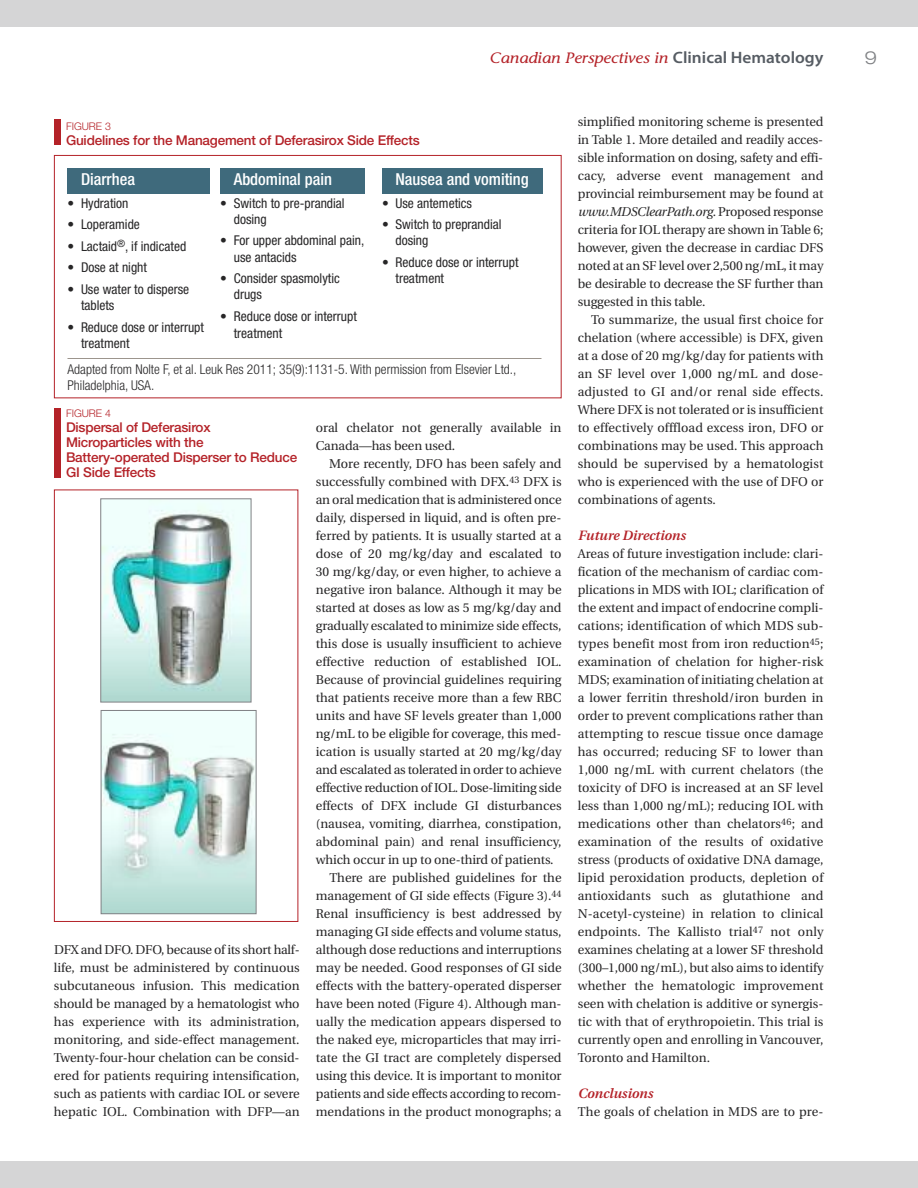
<style>
.page{position:relative;width:918px;height:1188px;background:#fff}
.page>*{position:absolute;margin:0;border:0;box-sizing:border-box;transform-origin:0 0}
.t1{font:300 expanded 18px "Helvetica Neue";color:#7f8184;scale:1.05 1}
.t2{font:500 condensed 16.5px "Helvetica Neue";color:#fff}
.t3{font:italic 15px "Stone Informal";color:#b42228;scale:1.1 1}
.t4{font:condensed 13.5px/16.2px "Helvetica Neue";color:#272627}
.t5{font:500 13.5px/15px "Helvetica Neue";letter-spacing:-.015em;color:#b42228}
.t6{font:300 condensed 13.5px/16.5px "Helvetica Neue";color:#272627}
.t7{font:italic 600 13.5px "Utopia";color:#b42228}
.t8{font:12.75px/18px "Utopia";color:#272627;text-align:justify}
.t9{font:12.75px "Utopia";letter-spacing:-.02em;color:#272627}
.t10{font:300 10.5px "Helvetica Neue";color:#b42228}
.s1{font-family:"Myriad Pro";font-weight:600;font-style:normal;font-size:16.5px;color:#565c63}
.s2{font-style:italic}
</style>
<div class="page">
<div style="left:0;top:0;width:918px;height:27px;background:#d5d5d6"></div>
<div style="left:0;top:1161px;width:918px;height:27px;background:#d5d5d6"></div>
<div style="left:54px;top:155px;width:508px;height:243px;border:1px solid #b42228"></div>
<div style="left:54px;top:490px;width:244px;height:432px;border:1px solid #b42228"></div>
<img style="left:102px;top:500px;width:147px;height:200px">
<div style="left:100px;top:498px;width:151px;height:204px;border:1px solid #7f8184"></div>
<img style="left:103px;top:712px;width:151px;height:200px">
<div style="left:101px;top:710px;width:155px;height:204px;border:1px solid #7f8184"></div>
<div style="left:68px;top:168px;width:142px;height:26px;background:#3f6a7c"></div>
<div style="left:220px;top:168px;width:144px;height:26px;background:#3f6a7c"></div>
<div style="left:382px;top:168px;width:160px;height:26px;background:#3f6a7c"></div>
<div style="left:54px;top:120px;width:6px;height:25px;background:#b42228"></div>
<div style="left:54px;top:408px;width:6px;height:70px;background:#b42228"></div>
<hr style="left:68px;top:358px;width:474px;height:1px;background:#9c958d">
<p class="t3" style="left:490px;top:52px;width:305px">Canadian Perspectives in <span class="s1">Clinical Hematology</span></p>
<h1 class="t1" style="left:864px;top:51px;width:14px">9</h1>
<p class="t10" style="left:66px;top:117px;width:46px">FIGURE 3</p>
<p class="t5" style="left:66px;top:132px;width:355px">Guidelines for the Management of Deferasirox Side Effects</p>
<p class="t2" style="left:81px;top:173px;width:56px">Diarrhea</p>
<p class="t4" style="left:68px;top:196px;width:63px">• Hydration</p>
<p class="t4" style="left:68px;top:218px;width:74px">• Loperamide</p>
<p class="t4" style="left:68px;top:239px;width:120px">• Lactaid<sup>®</sup>, if indicated</p>
<p class="t4" style="left:68px;top:261px;width:81px">• Dose at night</p>
<p class="t4" style="left:81px;top:282px;width:110px;text-indent:-14px">• Use water to disperse tablets</p>
<p class="t4" style="left:81px;top:320px;width:125px;text-indent:-14px">• Reduce dose or interrupt treatment</p>
<p class="t2" style="left:234px;top:173px;width:100px">Abdominal pain</p>
<p class="t4" style="left:234px;top:196px;width:112px;text-indent:-14px">• Switch to pre-prandial dosing</p>
<p class="t4" style="left:234px;top:234px;width:132px;text-indent:-13px">• For upper abdominal pain, use antacids</p>
<p class="t4" style="left:234px;top:272px;width:108px;text-indent:-14px">• Consider spasmolytic drugs</p>
<p class="t4" style="left:234px;top:309px;width:125px;line-height:17.2px;text-indent:-14px">• Reduce dose or interrupt treatment</p>
<p class="t2" style="left:396px;top:173px;width:135px">Nausea and vomiting</p>
<p class="t4" style="left:382px;top:196px;width:92px">• Use antemetics</p>
<p class="t4" style="left:396px;top:218px;width:108px;text-indent:-14px">• Switch to preprandial dosing</p>
<p class="t4" style="left:396px;top:255px;width:125px;text-indent:-14px">• Reduce dose or interrupt treatment</p>
<p class="t6" style="left:67px;top:362px;width:450px">Adapted from Nolte F, et al. Leuk Res 2011; 35(9):1131-5. With permission from Elsevier Ltd.,<br>Philadelphia, USA.</p>
<p class="t10" style="left:66px;top:404px;width:46px">FIGURE 4</p>
<p class="t5" style="left:66px;top:419px;width:233px">Dispersal of Deferasirox<br>Microparticles with the<br>Battery-operated Disperser to Reduce<br>GI Side Effects</p>
<p class="t8" style="left:54px;top:942px;width:247px">DFX and DFO. DFO, because of its short half&shy;life, must be administered by continuous subcutaneous infusion. This medication should be managed by a hematologist who has experience with its administration, monitoring, and side-effect management.<br>Twenty-four-hour chelation can be consid&shy;ered for patients requiring intensification, such as patients with cardiac IOL or severe hepatic IOL. Combination with DFP—an</p>
<p class="t8" style="left:316px;top:420px;width:247px">oral chelator not generally available in<br>Canada—has been used.</p>
<p class="t8" style="left:329px;top:456px;width:234px">More recently, DFO has been safely and</p>
<p class="t8" style="left:316px;top:474px;width:247px">successfully combined with DFX.<sup>43</sup> DFX is</p>
<p class="t9" style="left:316px;top:495px;width:247px">an oral medication that is administered once</p>
<p class="t8" style="left:316px;top:510px;width:247px">daily, dispersed in liquid, and is often pre-</p>
<p class="t8" style="left:316px;top:528px;width:247px">ferred by patients. It is usually started at a</p>
<p class="t8" style="left:316px;top:546px;width:247px">dose of 20 mg/kg/day and escalated to</p>
<p class="t8" style="left:316px;top:564px;width:247px">30 mg/kg/day, or even higher, to achieve a</p>
<p class="t8" style="left:316px;top:582px;width:247px">negative iron balance. Although it may be</p>
<p class="t8" style="left:316px;top:600px;width:247px">started at doses as low as 5 mg/kg/day and</p>
<p class="t8" style="left:316px;top:618px;width:247px">gradually escalated to minimize side effects,</p>
<p class="t8" style="left:316px;top:636px;width:247px">this dose is usually insufficient to achieve</p>
<p class="t8" style="left:316px;top:654px;width:247px">effective reduction of established IOL.</p>
<p class="t8" style="left:316px;top:672px;width:247px">Because of provincial guidelines requiring</p>
<p class="t8" style="left:316px;top:690px;width:247px">that patients receive more than a few RBC</p>
<p class="t8" style="left:316px;top:708px;width:247px">units and have SF levels greater than 1,000</p>
<p class="t8" style="left:316px;top:726px;width:247px">ng/mL to be eligible for coverage, this med-</p>
<p class="t8" style="left:316px;top:744px;width:247px">ication is usually started at 20 mg/kg/day</p>
<p class="t9" style="left:316px;top:765px;width:247px">and escalated as tolerated in order to achieve</p>
<p class="t9" style="left:316px;top:783px;width:247px">effective reduction of IOL. Dose-limiting side</p>
<p class="t8" style="left:316px;top:798px;width:247px">effects of DFX include GI disturbances</p>
<p class="t8" style="left:316px;top:816px;width:247px">(nausea, vomiting, diarrhea, constipation,</p>
<p class="t8" style="left:316px;top:834px;width:247px">abdominal pain) and renal insufficiency,</p>
<p class="t8" style="left:316px;top:852px;width:239px">which occur in up to one-third of patients.</p>
<p class="t8" style="left:329px;top:870px;width:234px">There are published guidelines for the</p>
<p class="t8" style="left:316px;top:888px;width:247px">management of GI side effects (Figure 3).<sup>44</sup></p>
<p class="t8" style="left:316px;top:906px;width:247px">Renal insufficiency is best addressed by</p>
<p class="t8" style="left:316px;top:924px;width:247px">managing GI side effects and volume status,</p>
<p class="t8" style="left:316px;top:942px;width:247px">although dose reductions and interruptions</p>
<p class="t8" style="left:316px;top:960px;width:247px">may be needed. Good responses of GI side</p>
<p class="t8" style="left:316px;top:978px;width:247px">effects with the battery-operated disperser</p>
<p class="t8" style="left:316px;top:996px;width:247px">have been noted (Figure 4). Although man-</p>
<p class="t8" style="left:316px;top:1014px;width:247px">ually the medication appears dispersed to</p>
<p class="t8" style="left:316px;top:1032px;width:247px">the naked eye, microparticles that may irri-</p>
<p class="t8" style="left:316px;top:1050px;width:247px">tate the GI tract are completely dispersed</p>
<p class="t8" style="left:316px;top:1068px;width:247px">using this device. It is important to monitor</p>
<p class="t9" style="left:316px;top:1089px;width:247px">patients and side effects according to recom-</p>
<p class="t8" style="left:316px;top:1104px;width:247px">mendations in the product monographs; a</p>
<p class="t8" style="left:578px;top:114px;width:247px">simplified monitoring scheme is presented in Table 1. More detailed and readily acces&shy;sible information on dosing, safety and effi&shy;cacy, adverse event management and provincial reimbursement may be found at <span class="s2">www.MDSClearPath.org</span>. Proposed response criteria for IOL therapy are shown inTable 6; however, given the decrease in cardiac DFS noted at an SF level over 2,500 ng/mL, it may be desirable to decrease the SF further than suggested in this table.</p>
<p class="t8" style="left:578px;top:312px;width:247px;text-indent:13px">To summarize, the usual first choice for chelation (where accessible) is DFX, given at a dose of 20 mg/kg/day for patients with an SF level over 1,000 ng/mL and dose&shy;adjusted to GI and/or renal side effects.<br>Where DFX is not tolerated or is insufficient to effectively offfload excess iron, DFO or combinations may be used. This approach should be supervised by a hematologist who is experienced with the use of DFO or combinations of agents.</p>
<p class="t7" style="left:578px;top:530px;width:109px">Future Directions</p>
<p class="t8" style="left:578px;top:546px;width:247px">Areas of future investigation include: clari&shy;fication of the mechanism of cardiac com&shy;plications in MDS with IOL; clarification of the extent and impact of endocrine compli&shy;cations; identification of which MDS sub&shy;types benefit most from iron reduction<sup>45</sup>; examination of chelation for higher-risk MDS; examination of initiating chelation at a lower ferritin threshold/iron burden in order to prevent complications rather than attempting to rescue tissue once damage has occurred; reducing SF to lower than 1,000 ng/mL with current chelators (the toxicity of DFO is increased at an SF level less than 1,000 ng/mL); reducing IOL with medications other than chelators<sup>46</sup>; and examination of the results of oxidative stress (products of oxidative DNA damage, lipid peroxidation products, depletion of antioxidants such as glutathione and N-acetyl-cysteine) in relation to clinical endpoints. The Kallisto trial<sup>47</sup> not only examines chelating at a lower SF threshold (300–1,000 ng/mL), but also aims to identify whether the hematologic improvement seen with chelation is additive or synergis&shy;tic with that of erythropoietin. This trial is currently open and enrolling in Vancouver, Toronto and Hamilton.</p>
<p class="t7" style="left:578px;top:1088px;width:77px">Conclusions</p>
<p class="t8" style="left:578px;top:1104px;width:247px">The goals of chelation in MDS are to pre-</p>
</div>
